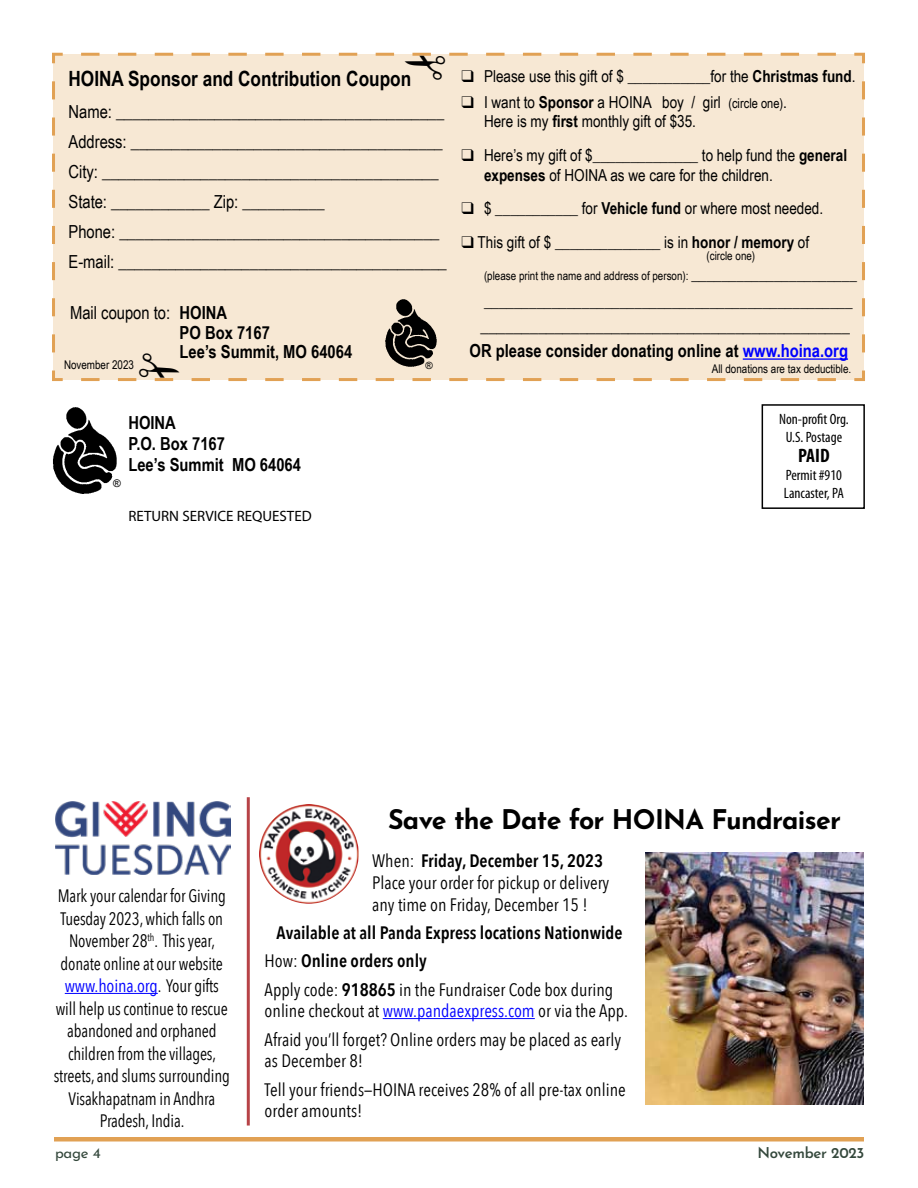
<style>
.page{position:relative;width:918px;height:1188px;background:#fff}
.page>*{position:absolute;margin:0;border:0;box-sizing:border-box;transform-origin:0 0}
.t1{font:700 27px "Josefin Sans";letter-spacing:-.025em;color:#000}
.t2{font:700 21px "Arial Narrow";color:#000}
.t3{font:700 condensed 19.5px "Myriad Pro";color:#000}
.t4{font:18px/30px "Arial Narrow";color:#000}
.t5{font:18px/21.6px "Avenir Next Condensed";letter-spacing:-.01em;color:#000}
.t6{font:18px/22.5px "Avenir Next Condensed";letter-spacing:-.01em;color:#000;text-align:center;scale:.93 1}
.t7{font:700 18px/21px "Arial Narrow";color:#000}
.t8{font:600 18px/28.3px "Avenir Next Condensed";color:#000}
.t9{font:16.5px/19.5px "Arial Narrow";color:#000}
.t10{font:condensed 15px/18px "Myriad Pro";color:#000;text-align:center}
.t11{font:15px "Myriad Pro";color:#000}
.t12{font:600 15px "Josefin Sans";letter-spacing:-.02em;color:#34483c}
.t13{font:15px "Josefin Sans";color:#34483c}
.t14{font:12px "Arial Narrow";color:#000}
.t15{font:10.5px "Arial";color:#000}
.t16{font:10.05px "Arial";color:#000}
.s1{font-weight:700}
.s2{font-size:13.5px}
.s3{font-size:16.5px}
.s4{font-weight:400}
.s5{color:#00f}
.s6{font-weight:600}
</style>
<div class="page">
<img style="left:53px;top:407px;width:64px;height:87px">
<div style="left:762px;top:404px;width:103px;height:105px;border:2px solid #000"></div>
<div style="left:52px;top:52px;width:813px;height:330px;background:#f7e8d4"></div>
<div style="left:54px;top:1137px;width:810px;height:5px;background:#e1a154"></div>
<img style="left:380px;top:296px;width:59px;height:56px">
<hr style="left:743px;top:358px;width:105px;height:2px;background:#00f">
<hr style="left:65px;top:993px;width:93px;height:1px;background:#00f">
<img style="left:55px;top:801px;width:175px;height:74px">
<img style="left:259px;top:804px;width:100px;height:100px;border-radius:50px">
<hr style="left:383px;top:1018px;width:152px;height:1px;background:#00f">
<img style="left:646px;top:853px;width:218px;height:252px">
<hr style="left:247px;top:797px;width:3px;height:329px;background:#b74347">
<svg style="left:72px;top:52px;width:764px;height:31px;background:#f6e5cf"></svg>
<svg style="left:81px;top:352px;width:764px;height:30px;background:#f0dfcb"></svg>
<p class="t9" style="left:462px;top:66px;width:396px">❑ Please use this gift of $ ___________for the <span class="s1">Christmas fund</span>.</p>
<p class="t9" style="left:484px;top:92px;width:304px;text-indent:-22px">❑ I want to <span class="s1">Sponsor</span> a HOINA boy / girl <span class="s2">(circle one)</span>.<br>Here is my <span class="s1">first</span> monthly gift of $35.</p>
<p class="t9" style="left:484px;top:145px;width:365px;text-indent:-23px">❑ Here’s my gift of $______________ to help fund the <span class="s1">general expenses</span> of HOINA as we care for the children.</p>
<p class="t9" style="left:462px;top:198px;width:363px">❑ $ ___________ for <span class="s1">Vehicle fund</span> or where most needed.</p>
<p class="t9" style="left:462px;top:232px;width:349px">❑ This gift of $ ______________ is in <span class="s1">honor / memory</span> of</p>
<p class="t14" style="left:484px;top:267px;width:374px">(please print the name and address of person): <span class="s3">______________________</span></p>
<p class="t9" style="left:484px;top:291px;width:370px">_________________________________________________</p>
<p class="t4" style="left:481px;top:310px;width:371px">_____________________________________________</p>
<p class="t2" style="left:69px;top:63px;width:344px">HOINA Sponsor and Contribution Coupon</p>
<p class="t4" style="left:69px;top:96px;width:380px">Name: ________________________________________ Address: ______________________________________ City: _________________________________________ State: ____________ Zip: __________<br>Phone: _______________________________________ E-mail: ________________________________________</p>
<p class="t14" style="left:707px;top:247px;width:50px">(circle one)</p>
<p class="t7" style="left:180px;top:302px;width:174px;line-height:19.5px;text-indent:-109px"><span class="s4">Mail coupon to:</span> HOINA<br>PO Box 7167<br>Lee’s Summit, MO 64064</p>
<p class="t7" style="left:470px;top:339px;width:380px">OR please consider donating online at <span class="s5">www.hoina.org</span></p>
<p class="t14" style="left:64px;top:356px;width:72px">November 2023</p>
<p class="t16" style="left:425px;top:359px;width:9px">®</p>
<p class="t14" style="left:712px;top:360px;width:141px">All donations are tax deductible.</p>
<p class="t15" style="left:113px;top:476px;width:9px">®</p>
<p class="t7" style="left:128px;top:411px;width:174px">HOINA<br>P.O. Box 7167<br>Lee’s Summit MO 64064</p>
<p class="t11" style="left:128px;top:506px;width:185px">RETURN SERVICE REQUESTED</p>
<p class="t10" style="left:779px;top:410px;width:71px">Non-profit Org.<br>U.S. Postage</p>
<p class="t3" style="left:798px;top:443px;width:33px">PAID</p>
<p class="t10" style="left:784px;top:466px;width:61px;text-align:left">Permit #910<br>Lancaster, PA</p>
<p class="t6" style="left:54px;top:884px;width:191px">Mark your calendar for Giving<br>Tuesday 2023, which falls on<br>November 28<sup>th</sup>. This year, donate online at our website <span class="s5">www.hoina.org</span>. Your gifts will help us continue to rescue abandoned and orphaned children from the villages, streets, and slums surrounding<br>Visakhapatnam in Andhra<br>Pradesh, India.</p>
<h1 class="t1" style="left:388px;top:799px;width:455px">Save the Date for HOINA Fundraiser</h1>
<p class="t5" style="left:372px;top:849px;width:239px">When: <span class="s6">Friday, December 15, 2023<br></span>Place your order for pickup or delivery any time on Friday, December 15 !</p>
<p class="t8" style="left:265px;top:918px;width:359px;text-indent:12px">Available at all Panda Express locations Nationwide<br><span class="s4">How:</span> Online orders only<br><span class="s4">Apply code:</span> 918865 <span class="s4">in the Fundraiser Code box during</span></p>
<p class="t5" style="left:265px;top:996px;width:365px;line-height:28.3px">online checkout at <span class="s5">www.pandaexpress.com</span> or via the App.<br>Afraid you’ll forget? Online orders may be placed as early</p>
<p class="t5" style="left:265px;top:1046px;width:363px;line-height:28.3px">as December 8!<br>Tell your friends—HOINA receives 28% of all pre-tax online</p>
<p class="t5" style="left:265px;top:1099px;width:99px">order amounts!</p>
<p class="t13" style="left:55px;top:1141px;width:47px">page 4</p>
<p class="t12" style="left:757px;top:1142px;width:109px">November 2023</p>
</div>
